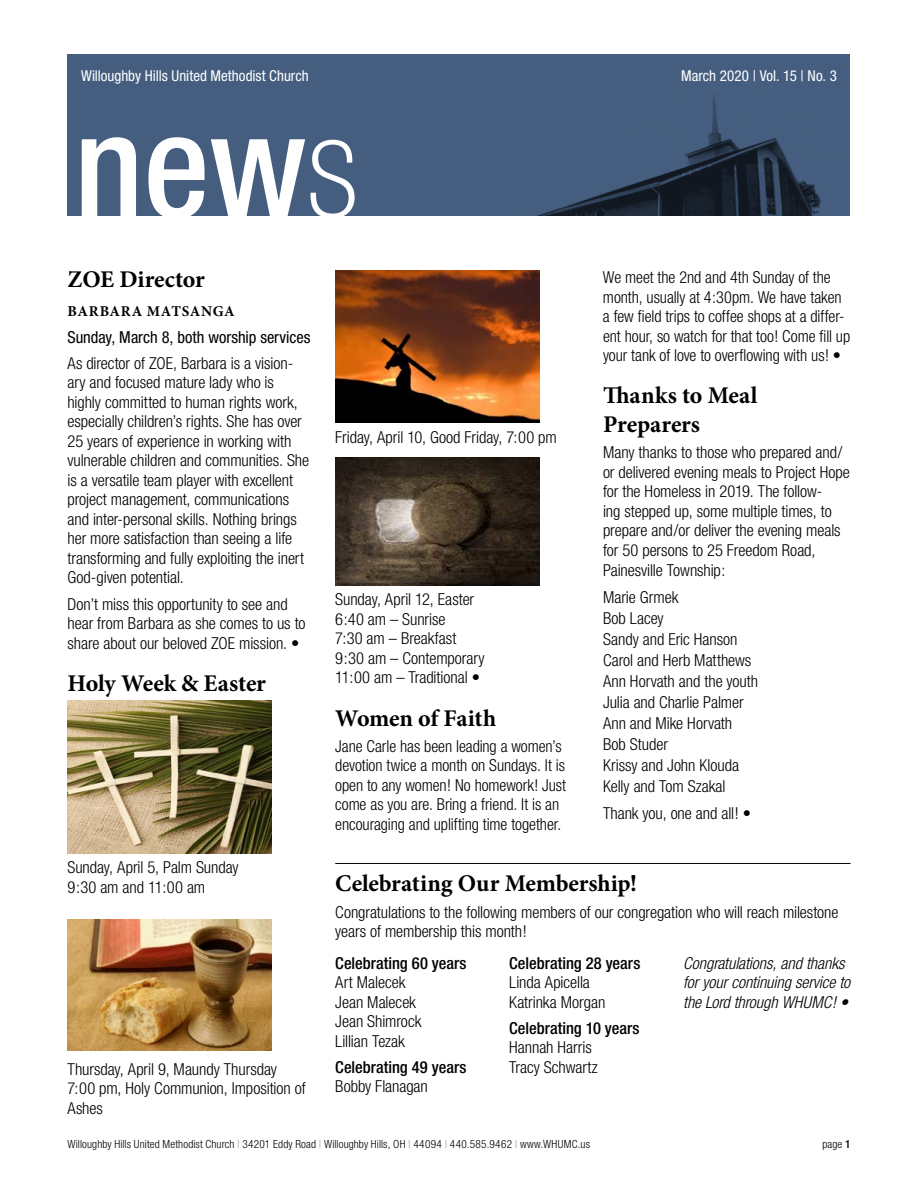
<style>
.page{position:relative;width:918px;height:1188px;background:#fff}
.page>*{position:absolute;margin:0;border:0;box-sizing:border-box;transform-origin:0 0}
.t1{font:700 24px/28.8px "Minion Pro";letter-spacing:-.005em;color:#000}
.t2{font:300 condensed 16.5px/19.5px "Helvetica Neue";letter-spacing:-.005em;color:#000}
.t3{font:500 condensed 16.5px "Helvetica Neue";color:#000}
.t4{font:italic 300 condensed 16.5px/19.5px "Helvetica Neue";letter-spacing:-.005em;color:#000}
.t5{font:condensed 16.5px "Helvetica Neue";color:#000}
.t6{font:condensed 15px "Helvetica Neue";color:#fff}
.t7{font:700 15px "Minion Pro";letter-spacing:.045em;color:#000}
.t8{font:300 condensed 11.25px "Helvetica Neue";letter-spacing:.01em;color:#000}
.s1{color:#939598}
.s2{font-weight:500}
</style>
<div class="page">
<img style="left:68px;top:54px;width:782px;height:162px">
<svg style="left:82px;top:137px;width:273px;height:79px"></svg>
<hr style="left:335px;top:863px;width:515px;height:1px;background:#000">
<img style="left:68px;top:701px;width:204px;height:152px">
<img style="left:68px;top:920px;width:204px;height:131px">
<img style="left:335px;top:270px;width:204px;height:153px">
<img style="left:335px;top:458px;width:204px;height:127px">
<p class="t6" style="left:81px;top:67px;width:229px">Willoughby Hills United Methodist Church</p>
<p class="t6" style="left:681px;top:67px;width:157px">March 2020 | Vol. 15 | No. 3</p>
<h1 class="t1" style="left:68px;top:265px;width:139px">ZOE Director</h1>
<p class="t7" style="left:68px;top:301px;width:169px">BARBARA MATSANGA</p>
<p class="t5" style="left:68px;top:327px;width:245px">Sunday, March 8, both worship services</p>
<p class="t2" style="left:68px;top:353px;width:243px">As director of ZOE, Barbara is a vision&shy;ary and focused mature lady who is highly committed to human rights work, especially children’s rights. She has over 25 years of experience in working with vulnerable children and communities. She is a versatile team player with excellent project management, communications and inter-personal skills. Nothing brings her more satisfaction than seeing a life transforming and fully exploiting the inert God-given potential.</p>
<p class="t2" style="left:68px;top:594px;width:240px">Don’t miss this opportunity to see and hear from Barbara as she comes to us to share about our beloved ZOE mission. •</p>
<h1 class="t1" style="left:68px;top:669px;width:200px">Holy Week &amp; Easter</h1>
<p class="t2" style="left:68px;top:857px;width:173px">Sunday, April 5, Palm Sunday<br>9:30 am and 11:00 am</p>
<p class="t2" style="left:68px;top:1059px;width:240px">Thursday, April 9, Maundy Thursday<br>7:00 pm, Holy Communion, Imposition of<br>Ashes</p>
<p class="t2" style="left:335px;top:427px;width:223px">Friday, April 10, Good Friday, 7:00 pm</p>
<p class="t2" style="left:335px;top:590px;width:151px">Sunday, April 12, Easter<br>6:40 am – Sunrise<br>7:30 am – Breakfast<br>9:30 am – Contemporary<br>11:00 am – Traditional •</p>
<h1 class="t1" style="left:335px;top:703px;width:163px">Women of Faith</h1>
<p class="t2" style="left:335px;top:736px;width:232px">Jane Carle has been leading a women’s devotion twice a month on Sundays. It is open to any women! No homework! Just come as you are. Bring a friend. It is an encouraging and uplifting time together.</p>
<p class="t2" style="left:603px;top:267px;width:249px">We meet the 2nd and 4th Sunday of the month, usually at 4:30pm. We have taken a few field trips to coffee shops at a differ&shy;ent hour, so watch for that too! Come fill up your tank of love to overflowing with us! •</p>
<h1 class="t1" style="left:603px;top:381px;width:156px">Thanks to Meal<br>Preparers</h1>
<p class="t2" style="left:603px;top:443px;width:248px">Many thanks to those who prepared and/ or delivered evening meals to Project Hope for the Homeless in 2019. The follow-<br>ing stepped up, some multiple times, to prepare and/or deliver the evening meals for 50 persons to 25 Freedom Road, Painesville Township:</p>
<p class="t2" style="left:603px;top:587px;width:157px;line-height:21px">Marie Grmek<br>Bob Lacey<br>Sandy and Eric Hanson<br>Carol and Herb Matthews<br>Ann Horvath and the youth<br>Julia and Charlie Palmer<br>Ann and Mike Horvath<br>Bob Studer<br>Krissy and John Klouda<br>Kelly and Tom Szakal</p>
<p class="t2" style="left:603px;top:803px;width:149px">Thank you, one and all! •</p>
<h1 class="t1" style="left:335px;top:869px;width:303px">Celebrating Our Membership!</h1>
<p class="t2" style="left:335px;top:902px;width:505px">Congratulations to the following members of our congregation who will reach milestone years of membership this month!</p>
<p class="t3" style="left:335px;top:953px;width:133px">Celebrating 60 years</p>
<p class="t2" style="left:335px;top:972px;width:88px">Art Malecek<br>Jean Malecek<br>Jean Shimrock<br>Lillian Tezak</p>
<p class="t3" style="left:335px;top:1057px;width:133px">Celebrating 49 years</p>
<p class="t2" style="left:335px;top:1077px;width:94px">Bobby Flanagan</p>
<p class="t3" style="left:509px;top:953px;width:133px">Celebrating 28 years</p>
<p class="t2" style="left:509px;top:972px;width:98px">Linda Apicella<br>Katrinka Morgan</p>
<p class="t3" style="left:509px;top:1018px;width:132px">Celebrating 10 years</p>
<p class="t2" style="left:509px;top:1038px;width:90px">Hannah Harris<br>Tracy Schwartz</p>
<p class="t4" style="left:683px;top:953px;width:169px">Congratulations, and thanks for your continuing service to the Lord through WHUMC! •</p>
<p class="t8" style="left:68px;top:1137px;width:524px">Willoughby Hills United Methodist Church <span class="s1">|</span> 34201 Eddy Road <span class="s1">|</span> Willoughby Hills, OH <span class="s1">|</span> 44094 <span class="s1">|</span> 440.585.9462 <span class="s1">|</span> www.WHUMC.us</p>
<p class="t8" style="left:823px;top:1137px;width:29px">page <span class="s2">1</span></p>
</div>
